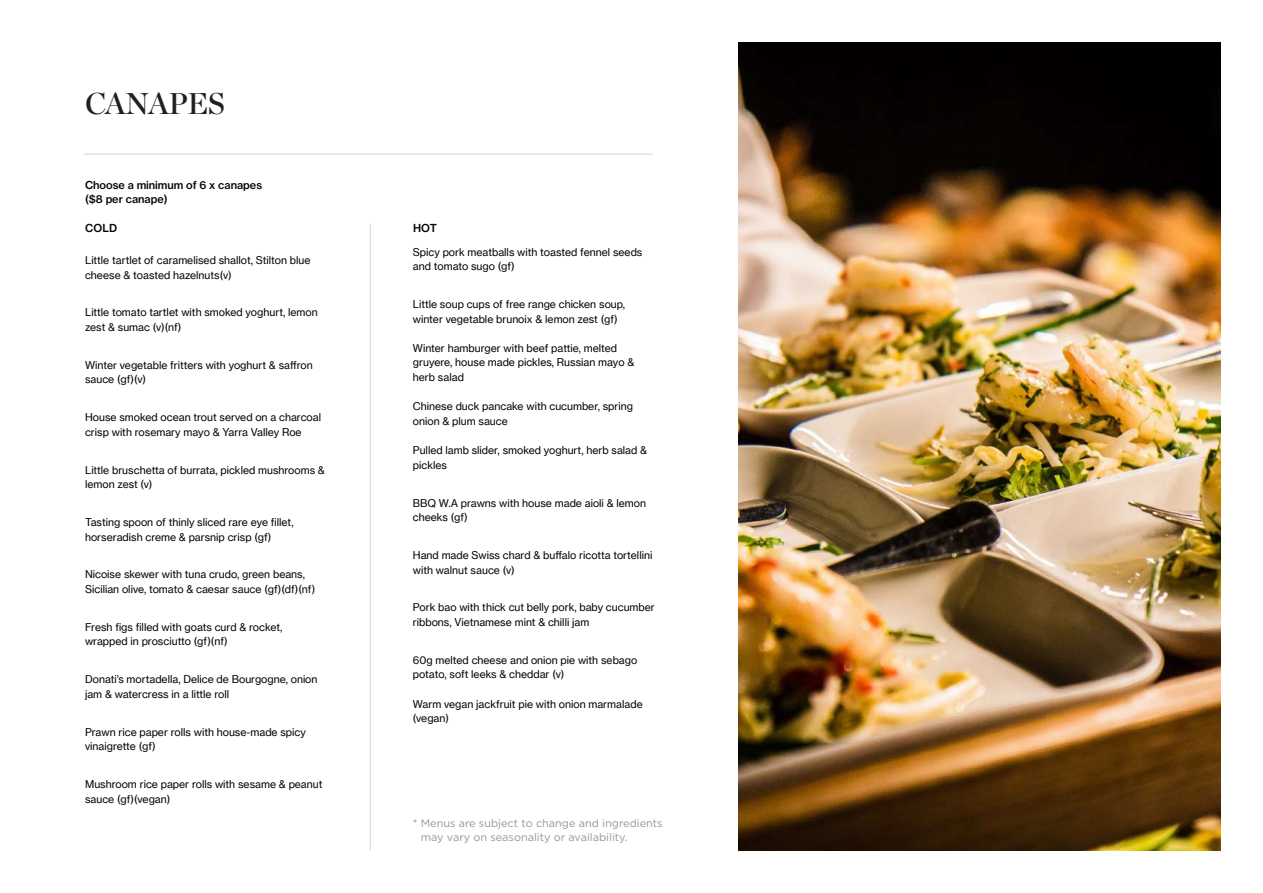
<style>
.page{position:relative;width:1263px;height:893px;background:#fff}
.page>*{position:absolute;margin:0;border:0;box-sizing:border-box;transform-origin:0 0}
.t1{font:30px "Chronicle Display Semi";letter-spacing:-.02em;color:#231f20}
.t2{font:10.8px/14.7px "Gotham";color:#939598}
.t3{font:10.8px/14.7px "N Haas Grotesk TX Pro 65 Md";color:#040503}
.t4{font:10.5px/14.7px "N Haas Grotesk TX Pro 55 Rg";color:#040503}
</style>
<div class="page">
<hr style="left:84px;top:154px;width:569px;height:1px;background:#d1d3d4">
<img style="left:739px;top:43px;width:481px;height:807px">
<hr style="left:370px;top:224px;width:1px;height:626px;background:#d1d3d4">
<h1 class="t1" style="left:85px;top:80px;width:142px">CANAPES</h1>
<p class="t3" style="left:85px;top:177px;width:179px">Choose a minimum of 6 x canapes ($8 per canape)</p>
<p class="t3" style="left:85px;top:221px;width:34px">COLD</p>
<p class="t4" style="left:85px;top:253px;width:227px">Little tartlet of caramelised shallot, Stilton blue cheese &amp; toasted hazelnuts(v)</p>
<p class="t4" style="left:85px;top:305px;width:234px">Little tomato tartlet with smoked yoghurt, lemon zest &amp; sumac (v)(nf)</p>
<p class="t4" style="left:85px;top:358px;width:229px">Winter vegetable fritters with yoghurt &amp; saffron sauce (gf)(v)</p>
<p class="t4" style="left:85px;top:410px;width:237px">House smoked ocean trout served on a charcoal crisp with rosemary mayo &amp; Yarra Valley Roe</p>
<p class="t4" style="left:85px;top:462px;width:241px">Little bruschetta of burrata, pickled mushrooms &amp; lemon zest (v)</p>
<p class="t4" style="left:85px;top:515px;width:210px">Tasting spoon of thinly sliced rare eye fillet, horseradish creme &amp; parsnip crisp (gf)</p>
<p class="t4" style="left:85px;top:567px;width:232px">Nicoise skewer with tuna crudo, green beans,<br>Sicilian olive, tomato &amp; caesar sauce (gf)(df)(nf)</p>
<p class="t4" style="left:85px;top:620px;width:199px">Fresh figs filled with goats curd &amp; rocket, wrapped in prosciutto (gf)(nf)</p>
<p class="t4" style="left:85px;top:672px;width:234px">Donati’s mortadella, Delice de Bourgogne, onion jam &amp; watercress in a little roll</p>
<p class="t4" style="left:85px;top:724px;width:222px">Prawn rice paper rolls with house-made spicy vinaigrette (gf)</p>
<p class="t4" style="left:85px;top:777px;width:239px">Mushroom rice paper rolls with sesame &amp; peanut sauce (gf)(vegan)</p>
<p class="t3" style="left:413px;top:221px;width:26px">HOT</p>
<p class="t4" style="left:413px;top:244px;width:231px">Spicy pork meatballs with toasted fennel seeds and tomato sugo (gf)</p>
<p class="t4" style="left:413px;top:297px;width:214px">Little soup cups of free range chicken soup, winter vegetable brunoix &amp; lemon zest (gf)</p>
<p class="t4" style="left:413px;top:341px;width:223px">Winter hamburger with beef pattie, melted gruyere, house made pickles, Russian mayo &amp; herb salad</p>
<p class="t4" style="left:413px;top:399px;width:222px">Chinese duck pancake with cucumber, spring onion &amp; plum sauce</p>
<p class="t4" style="left:413px;top:443px;width:236px">Pulled lamb slider, smoked yoghurt, herb salad &amp; pickles</p>
<p class="t4" style="left:413px;top:495px;width:235px">BBQ W.A prawns with house made aioli &amp; lemon cheeks (gf)</p>
<p class="t4" style="left:413px;top:548px;width:241px">Hand made Swiss chard &amp; buffalo ricotta tortellini with walnut sauce (v)</p>
<p class="t4" style="left:413px;top:600px;width:243px">Pork bao with thick cut belly pork, baby cucumber ribbons, Vietnamese mint &amp; chilli jam</p>
<p class="t4" style="left:413px;top:653px;width:226px">60g melted cheese and onion pie with sebago potato, soft leeks &amp; cheddar (v)</p>
<p class="t4" style="left:413px;top:696px;width:231px">Warm vegan jackfruit pie with onion marmalade (vegan)</p>
<p class="t2" style="left:421px;top:815px;width:243px;text-indent:-8px">* Menus are subject to change and ingredients may vary on seasonality or availability.</p>
</div>
